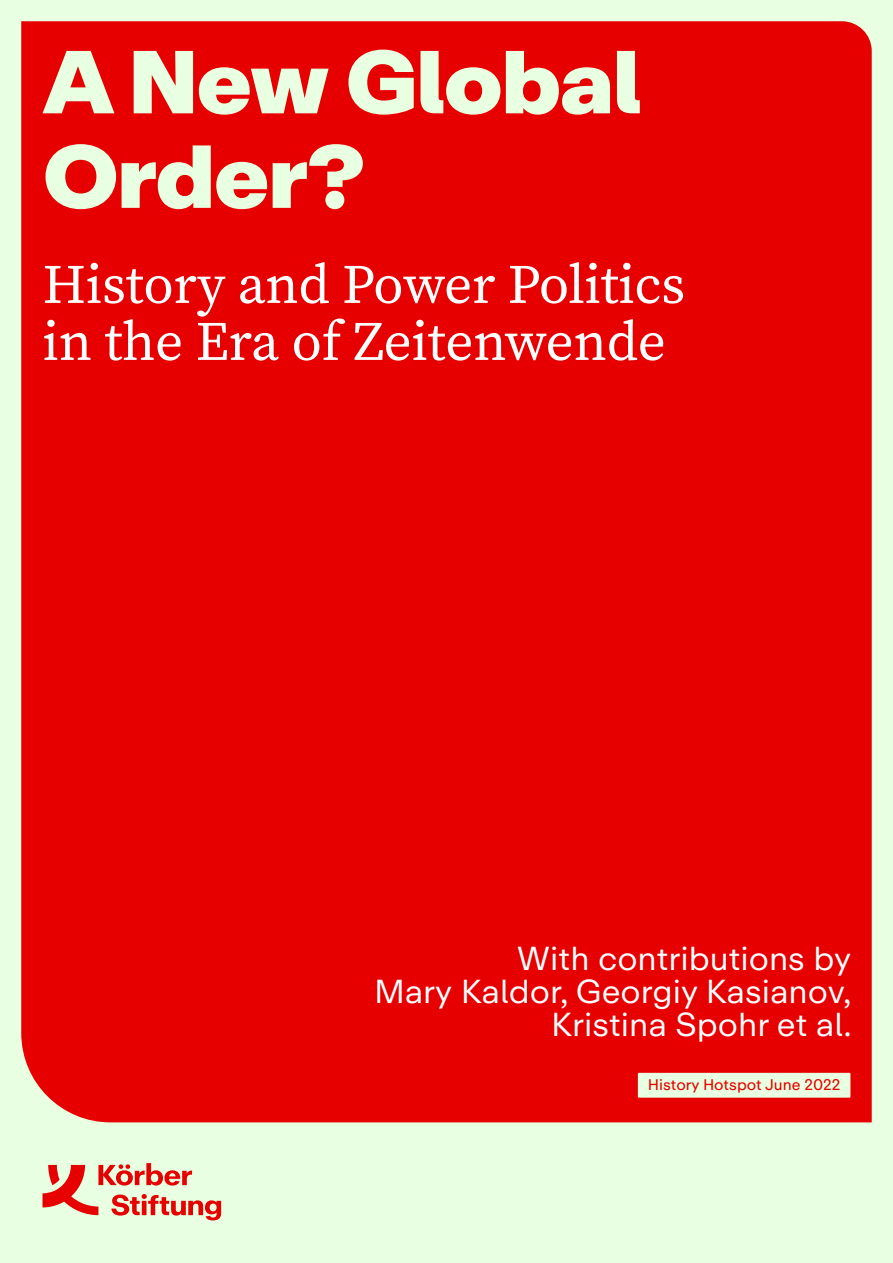
<style>
.page{position:relative;width:893px;height:1263px;background:#e8ffe1}
.page>*{position:absolute;margin:0;border:0;box-sizing:border-box;transform-origin:0 0}
.t1{font:900 88.5px/94.5px "Koerber Repro";letter-spacing:-.025em;color:#e8ffe1}
.t2{font:55.2px/57px "Source Serif Pro";letter-spacing:-.005em;color:#fff}
.t3{font:33px/33px "Koerber Repro Screen";color:#fff;text-align:right}
.t4{font:15.3px "Koerber Repro";color:#e60000}
</style>
<div class="page">
<div style="left:21px;top:21px;width:851px;height:1101px;background:#e60000"></div>
<svg style="left:43px;top:1163px;width:178px;height:57px"></svg>
<div style="left:638px;top:1073px;width:212px;height:25px;background:#e8ffe1"></div>
<h1 class="t1" style="left:43px;top:36px;width:601px">A New Global<br>Order?</h1>
<h2 class="t2" style="left:43px;top:256px;width:644px">History and Power Politics in the Era of Zeitenwende</h2>
<p class="t3" style="left:374px;top:942px;width:479px">With contributions by<br>Mary Kaldor, Georgiy Kasianov,<br>Kristina Spohr et al.</p>
<p class="t4" style="left:648px;top:1075px;width:194px">History Hotspot June 2022</p>
</div>
